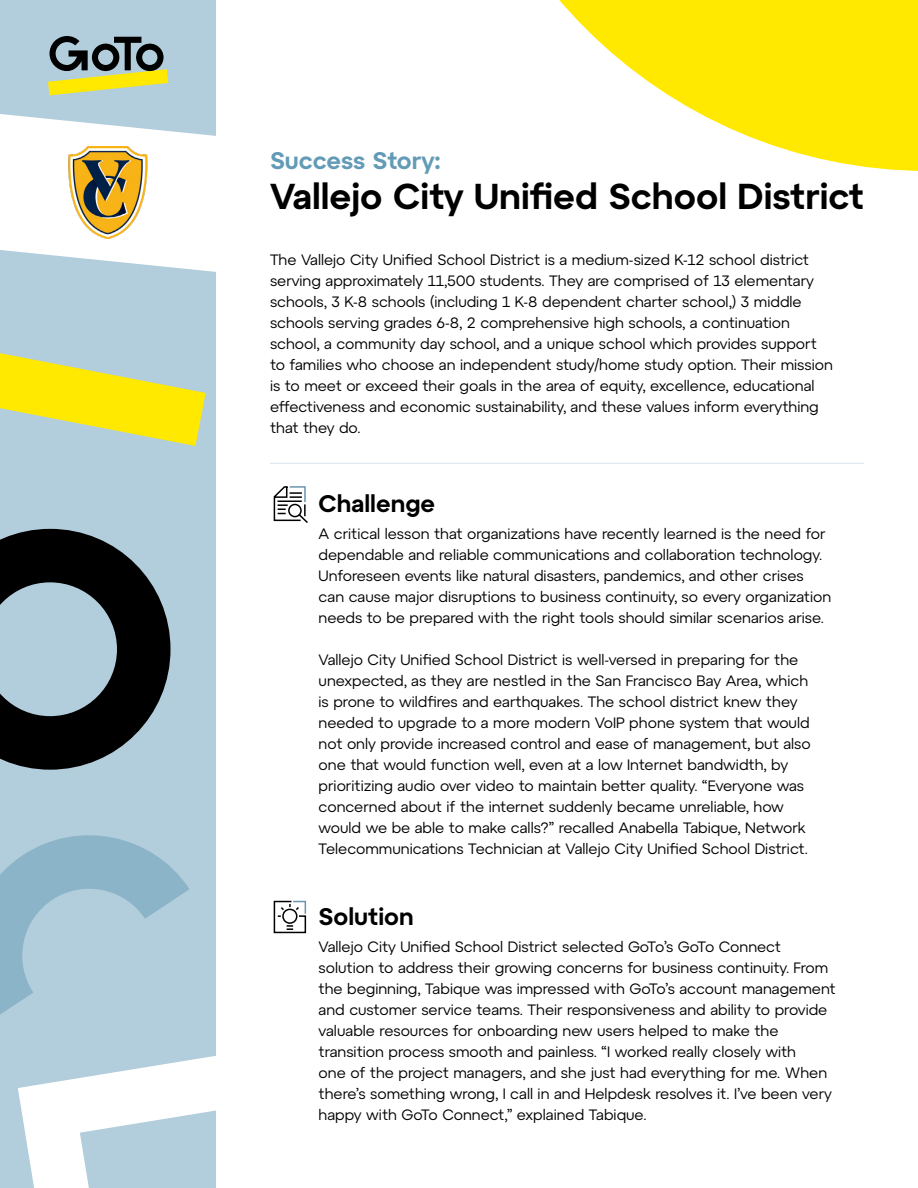
<style>
.page{position:relative;width:918px;height:1188px;background:#fff}
.page>*{position:absolute;margin:0;border:0;box-sizing:border-box;transform-origin:0 0}
.t1{font:600 36px "Atyp BL Text";color:#000}
.t2{font:600 24px "Atyp BL Text";color:#000}
.t3{font:600 24px "Atyp BL Text";color:#639bb6}
.t4{font:15px/21px "Atyp BL Text";color:#000}
</style>
<div class="page">
<div style="left:0;top:0;width:216px;height:1188px;background:#b2cddb"></div>
<svg style="left:0;top:114px;width:216px;height:158px;fill:#fff"></svg>
<svg style="left:559px;top:0;width:359px;height:171px;fill:#ffe900"></svg>
<hr style="left:270px;top:463px;width:594px;height:1px;background:#d9e6ec">
<svg style="left:0;top:529px;width:171px;height:241px"></svg>
<svg style="left:48px;top:36px;width:120px;height:59px"></svg>
<svg style="left:18px;top:1055px;width:198px;height:133px"></svg>
<svg style="left:0;top:353px;width:206px;height:93px"></svg>
<svg style="left:0;top:835px;width:189px;height:180px"></svg>
<svg style="left:273px;top:486px;width:35px;height:37px"></svg>
<svg style="left:273px;top:900px;width:34px;height:34px"></svg>
<img style="left:63px;top:147px;width:90px;height:92px">
<h2 class="t3" style="left:270px;top:146px;width:172px">Success Story:</h2>
<h1 class="t1" style="left:270px;top:175px;width:595px">Vallejo City Unified School District</h1>
<p class="t4" style="left:270px;top:249px;width:564px">The Vallejo City Unified School District is a medium-sized K-12 school district serving approximately 11,500 students. They are comprised of 13 elementary schools, 3 K-8 schools (including 1 K-8 dependent charter school,) 3 middle schools serving grades 6-8, 2 comprehensive high schools, a continuation school, a community day school, and a unique school which provides support to families who choose an independent study/home study option. Their mission is to meet or exceed their goals in the area of equity, excellence, educational effectiveness and economic sustainability, and these values inform everything that they do.</p>
<h2 class="t2" style="left:319px;top:489px;width:118px">Challenge</h2>
<p class="t4" style="left:319px;top:523px;width:514px">A critical lesson that organizations have recently learned is the need for dependable and reliable communications and collaboration technology.<br>Unforeseen events like natural disasters, pandemics, and other crises can cause major disruptions to business continuity, so every organization needs to be prepared with the right tools should similar scenarios arise.</p>
<p class="t4" style="left:319px;top:649px;width:494px">Vallejo City Unified School District is well-versed in preparing for the unexpected, as they are nestled in the San Francisco Bay Area, which is prone to wildfires and earthquakes. The school district knew they needed to upgrade to a more modern VoIP phone system that would not only provide increased control and ease of management, but also one that would function well, even at a low Internet bandwidth, by prioritizing audio over video to maintain better quality. “Everyone was concerned about if the internet suddenly became unreliable, how would we be able to make calls?” recalled Anabella Tabique, Network Telecommunications Technician at Vallejo City Unified School District.</p>
<h2 class="t2" style="left:319px;top:902px;width:97px">Solution</h2>
<p class="t4" style="left:319px;top:936px;width:519px">Vallejo City Unified School District selected GoTo’s GoTo Connect solution to address their growing concerns for business continuity. From the beginning, Tabique was impressed with GoTo’s account management and customer service teams. Their responsiveness and ability to provide valuable resources for onboarding new users helped to make the transition process smooth and painless. “I worked really closely with<br>one of the project managers, and she just had everything for me. When there’s something wrong, I call in and Helpdesk resolves it. I’ve been very happy with GoTo Connect,” explained Tabique.</p>
</div>
